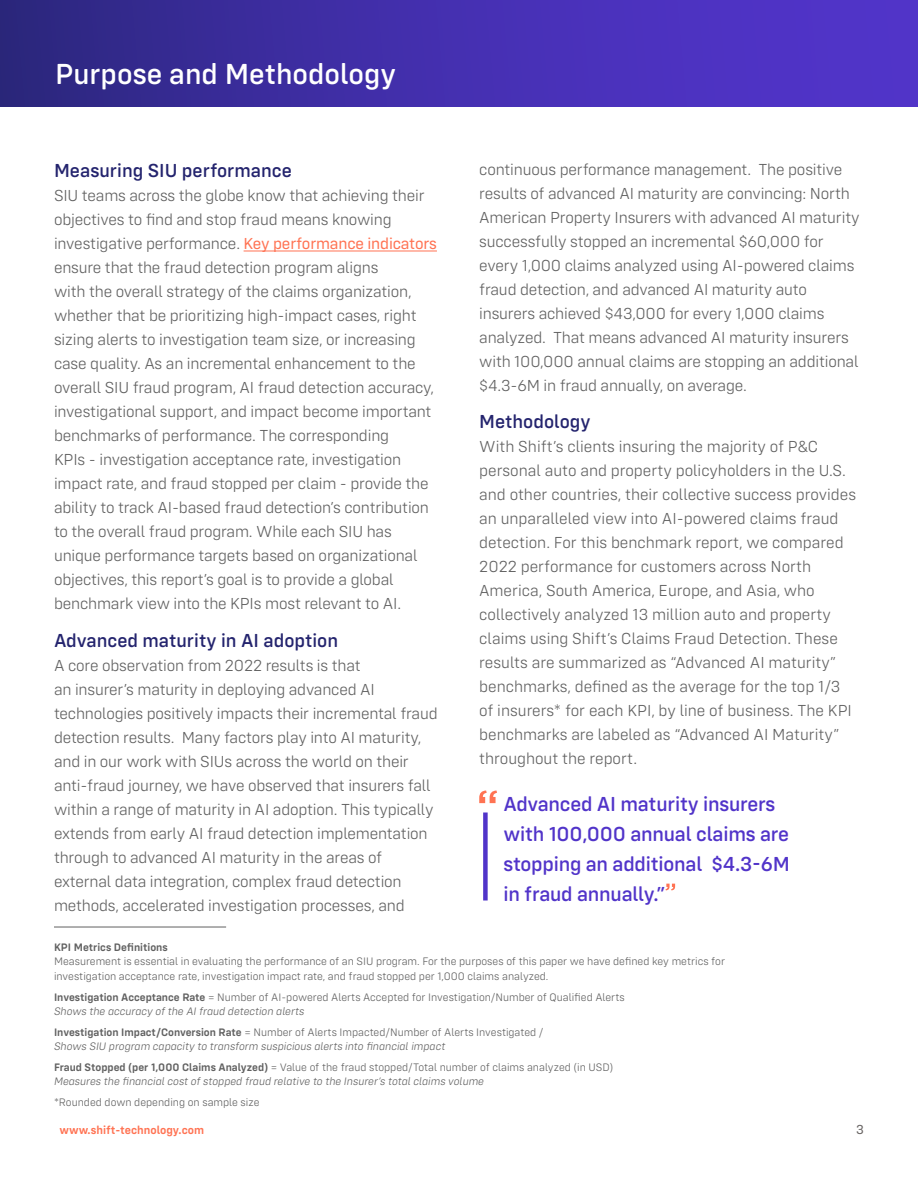
<style>
.page{position:relative;width:918px;height:1188px;background:#fff}
.page>*{position:absolute;margin:0;border:0;box-sizing:border-box;transform-origin:0 0}
.t1{font:500 30px "Config Rounded";color:#fff}
.t2{font:500 21px/30px "Config Rounded";letter-spacing:-.01em;color:#5134c9}
.t3{font:500 19.5px "Config Rounded";color:#24246e}
.t4{font:300 16.5px/24px "Config Rounded";letter-spacing:-.01em;color:#616161}
.t5{font:13.5px "Config Rounded";color:#686463}
.t6{font:600 12px "Config Rounded";color:#ff7353}
.t7{font:300 11.25px/14.2px "Config Rounded";color:#616161}
.t8{font:italic 300 11.25px/14.2px "Config Rounded";color:#616161}
.t9{font:600 11.25px "Config Rounded";color:#616161}
.s1{font-weight:400;color:#ff7353}
.s2{font-weight:600}
.s3{font-style:italic}
.s4{font-weight:600;font-style:normal}
.s5{font-style:normal}
</style>
<div class="page">
<div style="left:0;top:0;width:918px;height:107px;background:linear-gradient(to right,#2f2884,#5636d3)"></div>
<hr style="left:244px;top:251px;width:193px;height:1px;background:#ff7353">
<svg style="left:666px;top:884px;width:9px;height:6px"></svg>
<div style="left:483px;top:813px;width:5px;height:88px;background:#5134c9"></div>
<svg style="left:479px;top:790px;width:18px;height:13px"></svg>
<hr style="left:54px;top:927px;width:172px;height:1px;background:#616161">
<h1 class="t1" style="left:55px;top:56px;width:343px">Purpose and Methodology</h1>
<p class="t3" style="left:54px;top:159px;width:239px">Measuring SIU performance</p>
<p class="t4" style="left:54px;top:183px;width:384px">SIU teams across the globe know that achieving their objectives to find and stop fraud means knowing investigative performance. <span class="s1">Key performance indicators </span>ensure that the fraud detection program aligns<br>with the overall strategy of the claims organization, whether that be prioritizing high-impact cases, right sizing alerts to investigation team size, or increasing case quality. As an incremental enhancement to the overall SIU fraud program, AI fraud detection accuracy, investigational support, and impact become important benchmarks of performance. The corresponding<br>KPIs - investigation acceptance rate, investigation impact rate, and fraud stopped per claim - provide the ability to track AI-based fraud detection’s contribution to the overall fraud program. While each SIU has unique performance targets based on organizational objectives, this report’s goal is to provide a global benchmark view into the KPIs most relevant to AI.</p>
<p class="t3" style="left:54px;top:629px;width:286px">Advanced maturity in AI adoption</p>
<p class="t4" style="left:54px;top:653px;width:385px">A core observation from 2022 results is that<br>an insurer’s maturity in deploying advanced AI technologies positively impacts their incremental fraud detection results. Many factors play into AI maturity, and in our work with SIUs across the world on their anti-fraud journey, we have observed that insurers fall within a range of maturity in AI adoption. This typically extends from early AI fraud detection implementation through to advanced AI maturity in the areas of external data integration, complex fraud detection methods, accelerated investigation processes, and</p>
<p class="t4" style="left:479px;top:157px;width:382px">continuous performance management. The positive results of advanced AI maturity are convincing: North American Property Insurers with advanced AI maturity successfully stopped an incremental $60,000 for every 1,000 claims analyzed using AI-powered claims fraud detection, and advanced AI maturity auto insurers achieved $43,000 for every 1,000 claims analyzed. That means advanced AI maturity insurers with 100,000 annual claims are stopping an additional $4.3-6M in fraud annually, on average.</p>
<p class="t3" style="left:479px;top:410px;width:113px">Methodology</p>
<p class="t4" style="left:479px;top:435px;width:378px">With Shift’s clients insuring the majority of P&amp;C personal auto and property policyholders in the U.S. and other countries, their collective success provides an unparalleled view into AI-powered claims fraud detection. For this benchmark report, we compared 2022 performance for customers across North America, South America, Europe, and Asia, who collectively analyzed 13 million auto and property claims using Shift’s Claims Fraud Detection. These results are summarized as “Advanced AI maturity” benchmarks, defined as the average for the top 1/3 of insurers* for each KPI, by line of business. The KPI benchmarks are labeled as “Advanced AI Maturity” throughout the report.</p>
<p class="t2" style="left:503px;top:788px;width:288px">Advanced AI maturity insurers with 100,000 annual claims are stopping an additional $4.3-6M in fraud annually.”</p>
<p class="t9" style="left:54px;top:941px;width:115px">KPI Metrics Definitions</p>
<p class="t7" style="left:54px;top:954px;width:673px">Measurement is essential in evaluating the performance of an SIU program. For the purposes of this paper we have defined key metrics for investigation acceptance rate, investigation impact rate, and fraud stopped per 1,000 claims analyzed.</p>
<p class="t7" style="left:54px;top:990px;width:572px"><span class="s2">Investigation Acceptance Rate</span> = Number of AI-powered Alerts Accepted for Investigation/Number of Qualified Alerts<br><span class="s3">Shows the accuracy of the AI fraud detection alerts</span></p>
<p class="t8" style="left:54px;top:1025px;width:491px"><span class="s4">Investigation Impact/Conversion Rate</span> <span class="s5">= Number of Alerts Impacted/Number of Alerts Investigated /<br></span>Shows SIU program capacity to transform suspicious alerts into financial impact</p>
<p class="t8" style="left:54px;top:1060px;width:561px"><span class="s4">Fraud Stopped (per 1,000 Claims Analyzed)</span> <span class="s5">= Value of the fraud stopped/Total number of claims analyzed (in USD)<br></span>Measures the financial cost of stopped fraud relative to the Insurer’s total claims volume</p>
<p class="t7" style="left:54px;top:1095px;width:207px">*Rounded down depending on sample size</p>
<p class="t6" style="left:59px;top:1123px;width:146px">www.shift-technology.com</p>
<p class="t5" style="left:856px;top:1121px;width:9px">3</p>
</div>
